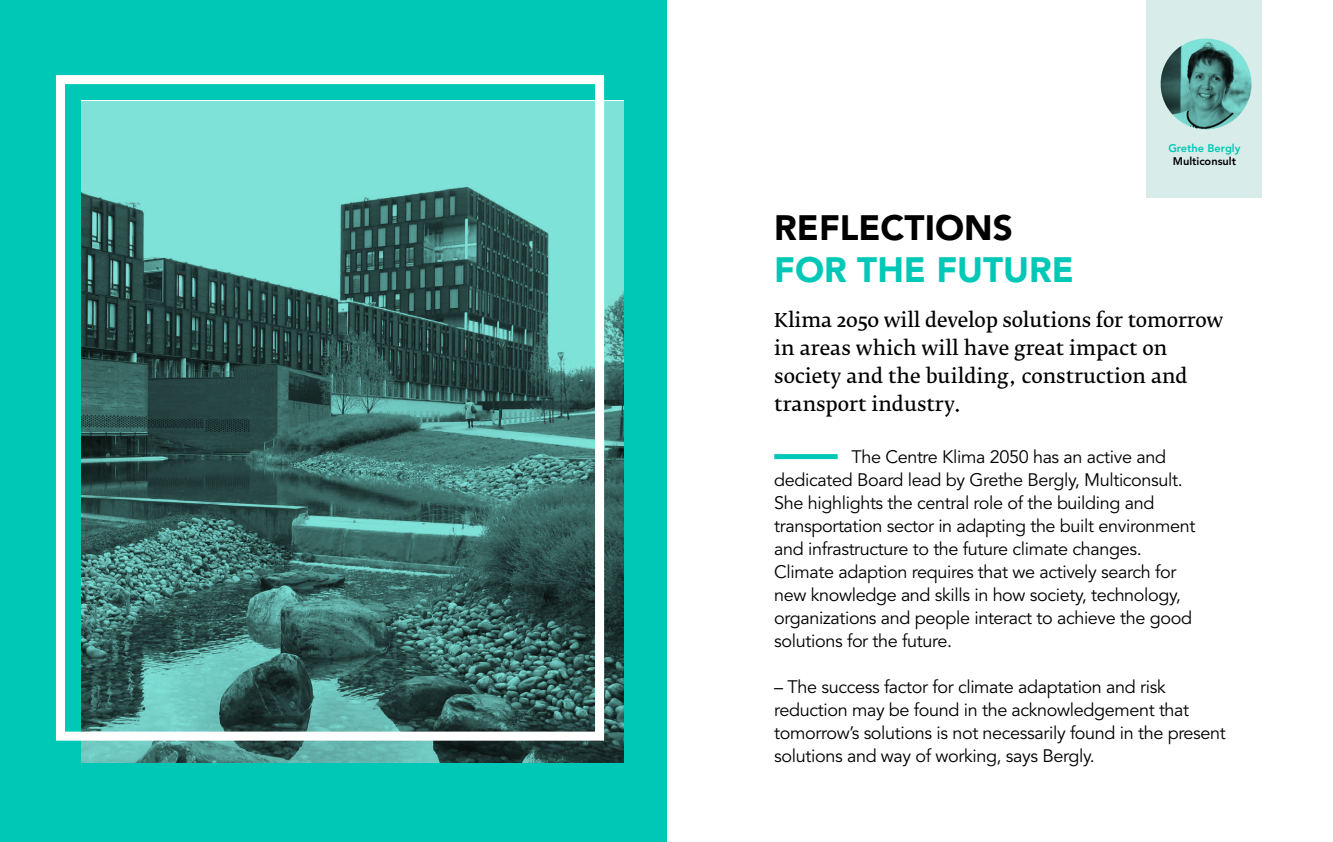
<style>
.page{position:relative;width:1333px;height:842px;background:#fff}
.page>*{position:absolute;margin:0;border:0;box-sizing:border-box;transform-origin:0 0}
.t1{font:900 35px "Avenir";color:#00c8b6}
.t2{font:900 35px "Avenir";color:#000}
.t3{font:19px/28px "Fedra Serif B Pro";color:#000}
.t4{font:18px/23px "Avenir";letter-spacing:-.02em;color:#000}
.t5{font:800 11px "Avenir";color:#00c8b6}
.t6{font:800 11px "Avenir";color:#000}
</style>
<div class="page">
<div style="left:774px;top:454px;width:63px;height:5px;background:#00c8b6"></div>
<div style="left:0;top:0;width:666px;height:842px;background:#00c8b6"></div>
<div style="left:1146px;top:0;width:115px;height:197px;background:#d8ece9"></div>
<svg style="left:82px;top:101px;width:542px;height:662px;background:#48817c"></svg>
<div style="left:56px;top:75px;width:548px;height:666px;border:9px solid #fff"></div>
<svg style="left:1160px;top:39px;width:91px;height:90px;background:#4d8984"></svg>
<h1 class="t2" style="left:774px;top:206px;width:240px">REFLECTIONS</h1>
<h1 class="t1" style="left:774px;top:248px;width:207px">FOR THE FUTURE</h1>
<p class="t5" style="left:1168px;top:141px;width:74px">Grethe Bergly</p>
<p class="t6" style="left:1172px;top:155px;width:65px">Multiconsult</p>
<p class="t3" style="left:774px;top:307px;width:450px">Klima 2050 will develop solutions for tomorrow in areas which will have great impact on society and the building, construction and transport industry.</p>
<p class="t4" style="left:774px;top:446px;width:423px;text-indent:77px">The Centre Klima 2050 has an active and dedicated Board lead by Grethe Bergly, Multiconsult.<br>She highlights the central role of the building and transportation sector in adapting the built environment and infrastructure to the future climate changes.<br>Climate adaption requires that we actively search for new knowledge and skills in how society, technology, organizations and people interact to achieve the good solutions for the future.</p>
<p class="t4" style="left:774px;top:676px;width:453px">– The success factor for climate adaptation and risk reduction may be found in the acknowledgement that tomorrow’s solutions is not necessarily found in the present solutions and way of working, says Bergly.</p>
</div>
